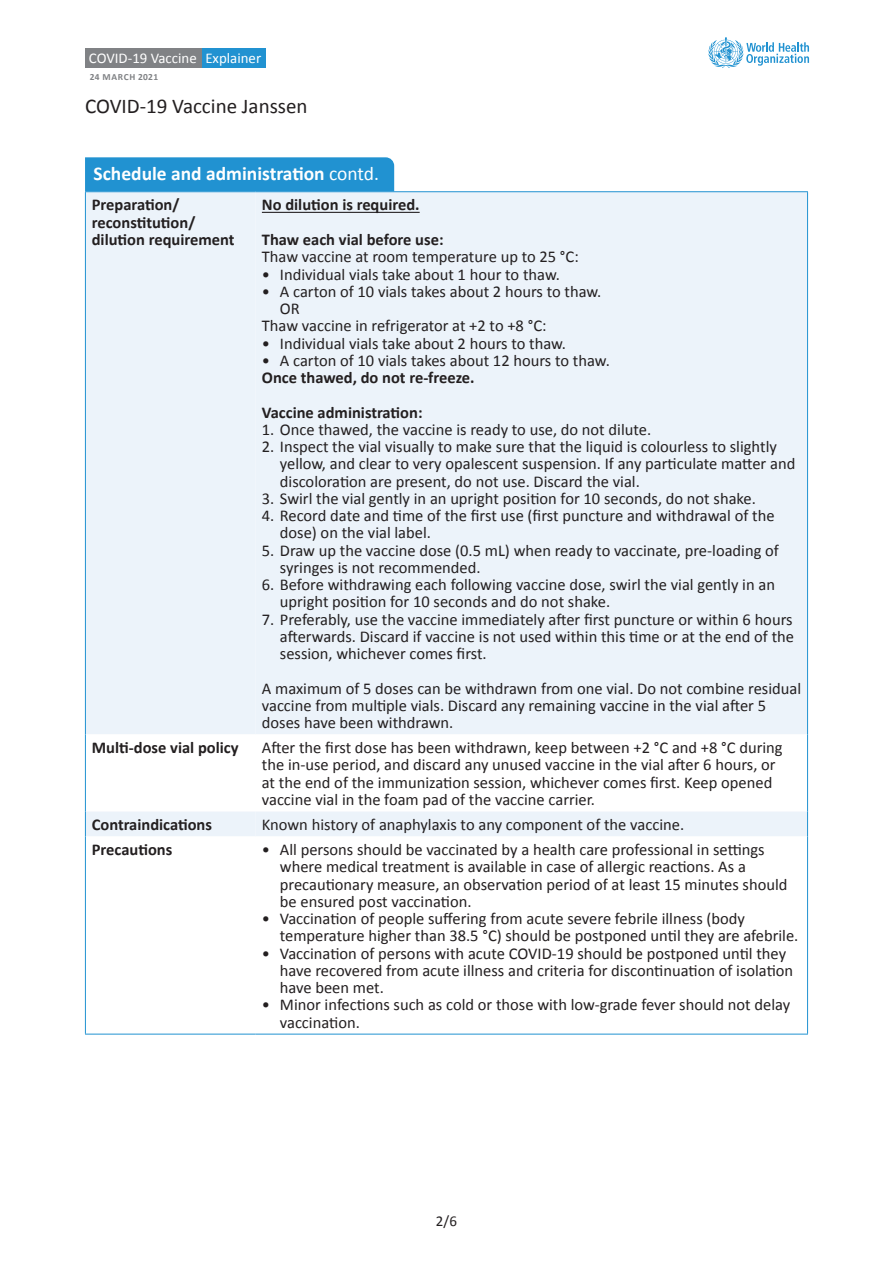
<style>
.page{position:relative;width:893px;height:1263px;background:#fff}
.page>*{position:absolute;margin:0;border:0;box-sizing:border-box;transform-origin:0 0}
.t1{font:21px "Calibri";color:#231f20}
.Table_text{font:700 19.5px "Calibri";color:#fff}
.Table_bullet_level_1{font:16.5px/17.2px "Calibri";color:#231f20}
.Table_text-2{font:16.5px/17.2px "Calibri";color:#231f20}
.Table_text-3{font:700 16.5px/17.2px "Calibri";color:#231f20}
.t2{font:15px "Calibri";color:#231f20}
.t3{font:14.85px "Calibri";color:#fff}
.t4{font:700 9.45px "Calibri";letter-spacing:.045em;color:#808285}
.s1{font-weight:400}
</style>
<div class="page">
<svg style="left:708px;top:37px;width:101px;height:31px"></svg>
<div style="left:86px;top:48px;width:121px;height:20px;background:#808285"></div>
<div style="left:202px;top:48px;width:63px;height:20px;background:#2192d1"></div>
<div style="left:86px;top:192px;width:169px;height:542px;background:#ecf3fa"></div>
<div style="left:255px;top:192px;width:552px;height:542px;background:#ecf3fa"></div>
<svg style="left:86px;top:812px;width:169px;height:222px"></svg>
<svg style="left:255px;top:812px;width:552px;height:222px"></svg>
<hr style="left:85px;top:192px;width:1px;height:542px;background:#2192d1">
<hr style="left:807px;top:192px;width:1px;height:542px;background:#2192d1">
<hr style="left:85px;top:734px;width:1px;height:77px;background:#2192d1">
<hr style="left:807px;top:734px;width:1px;height:77px;background:#2192d1">
<svg style="left:85px;top:811px;width:1px;height:25px"></svg>
<svg style="left:807px;top:811px;width:1px;height:25px"></svg>
<hr style="left:85px;top:836px;width:1px;height:198px;background:#2192d1">
<hr style="left:807px;top:836px;width:1px;height:198px;background:#2192d1">
<hr style="left:85px;top:191px;width:170px;height:1px;background:#2192d1">
<hr style="left:255px;top:191px;width:553px;height:1px;background:#2192d1">
<hr style="left:85px;top:1034px;width:170px;height:1px;background:#2192d1">
<hr style="left:255px;top:1034px;width:553px;height:1px;background:#2192d1">
<hr style="left:262px;top:212px;width:158px;height:1px;background:#231f20">
<div style="left:85px;top:157px;width:309px;height:34px;background:#2192d1"></div>
<p class="t3" style="left:89px;top:48px;width:174px">COVID-19 Vaccine Explainer</p>
<p class="t1" style="left:85px;top:92px;width:224px">COVID-19 Vaccine Janssen</p>
<p class="t4" style="left:90px;top:70px;width:70px">24 MARCH 2021</p>
<p class="Table_text" style="left:94px;top:160px;width:287px">Schedule and administration <span class="s1">contd.</span></p>
<p class="Table_text-3" style="left:92px;top:196px;width:89px">Preparation/</p>
<p class="Table_text-3" style="left:92px;top:213px;width:144px">reconstitution/ dilution requirement</p>
<p class="Table_text-3" style="left:262px;top:196px;width:159px">No dilution is required.</p>
<p class="Table_text-3" style="left:262px;top:230px;width:183px">Thaw each vial before use:</p>
<p class="Table_text-2" style="left:262px;top:248px;width:318px">Thaw vaccine at room temperature up to 25 °C:</p>
<p class="Table_bullet_level_1" style="left:262px;top:265px;width:300px">• Individual vials take about 1 hour to thaw.</p>
<p class="Table_bullet_level_1" style="left:262px;top:282px;width:341px">• A carton of 10 vials takes about 2 hours to thaw.</p>
<p class="Table_bullet_level_1" style="left:280px;top:299px;width:21px">OR</p>
<p class="Table_text-2" style="left:262px;top:317px;width:286px">Thaw vaccine in refrigerator at +2 to +8 °C:</p>
<p class="Table_bullet_level_1" style="left:262px;top:334px;width:306px">• Individual vials take about 2 hours to thaw.</p>
<p class="Table_bullet_level_1" style="left:262px;top:351px;width:349px">• A carton of 10 vials takes about 12 hours to thaw.</p>
<p class="Table_text-3" style="left:262px;top:368px;width:214px">Once thawed, do not re-freeze.</p>
<p class="Table_text-3" style="left:262px;top:403px;width:162px">Vaccine administration:</p>
<p class="Table_bullet_level_1" style="left:262px;top:420px;width:391px">1. Once thawed, the vaccine is ready to use, do not dilute.</p>
<p class="Table_bullet_level_1" style="left:280px;top:437px;width:517px;text-indent:-18px">2. Inspect the vial visually to make sure that the liquid is colourless to slightly yellow, and clear to very opalescent suspension. If any particulate matter and discoloration are present, do not use. Discard the vial.</p>
<p class="Table_bullet_level_1" style="left:262px;top:489px;width:496px">3. Swirl the vial gently in an upright position for 10 seconds, do not shake.</p>
<p class="Table_bullet_level_1" style="left:280px;top:506px;width:496px;text-indent:-18px">4. Record date and time of the first use (first puncture and withdrawal of the dose) on the vial label.</p>
<p class="Table_bullet_level_1" style="left:280px;top:541px;width:501px;text-indent:-18px">5. Draw up the vaccine dose (0.5 mL) when ready to vaccinate, pre-loading of syringes is not recommended.</p>
<p class="Table_bullet_level_1" style="left:280px;top:575px;width:497px;text-indent:-18px">6. Before withdrawing each following vaccine dose, swirl the vial gently in an upright position for 10 seconds and do not shake.</p>
<p class="Table_bullet_level_1" style="left:280px;top:610px;width:516px;text-align:justify;text-indent:-18px">7. Preferably, use the vaccine immediately after first puncture or within 6 hours afterwards. Discard if vaccine is not used within this time or at the end of the session, whichever comes first.</p>
<p class="Table_text-2" style="left:262px;top:679px;width:541px">A maximum of 5 doses can be withdrawn from one vial. Do not combine residual vaccine from multiple vials. Discard any remaining vaccine in the vial after 5 doses have been withdrawn.</p>
<p class="Table_text-3" style="left:92px;top:738px;width:148px">Multi-dose vial policy</p>
<p class="Table_text-2" style="left:262px;top:739px;width:522px">After the first dose has been withdrawn, keep between +2 °C and +8 °C during the in-use period, and discard any unused vaccine in the vial after 6 hours, or at the end of the immunization session, whichever comes first. Keep opened vaccine vial in the foam pad of the vaccine carrier.</p>
<p class="Table_text-3" style="left:92px;top:815px;width:122px">Contraindications</p>
<p class="Table_bullet_level_1" style="left:262px;top:815px;width:424px">Known history of anaphylaxis to any component of the vaccine.</p>
<p class="Table_text-3" style="left:92px;top:840px;width:82px">Precautions</p>
<p class="Table_bullet_level_1" style="left:280px;top:841px;width:509px;text-indent:-18px">• All persons should be vaccinated by a health care professional in settings where medical treatment is available in case of allergic reactions. As a precautionary measure, an observation period of at least 15 minutes should be ensured post vaccination.</p>
<p class="Table_bullet_level_1" style="left:280px;top:910px;width:520px;text-indent:-18px">• Vaccination of people suffering from acute severe febrile illness (body temperature higher than 38.5 °C) should be postponed until they are afebrile.</p>
<p class="Table_bullet_level_1" style="left:280px;top:944px;width:515px;text-indent:-18px">• Vaccination of persons with acute COVID-19 should be postponed until they have recovered from acute illness and criteria for discontinuation of isolation have been met.</p>
<p class="Table_bullet_level_1" style="left:280px;top:996px;width:512px;text-indent:-18px">• Minor infections such as cold or those with low-grade fever should not delay vaccination.</p>
<p class="t2" style="left:436px;top:1211px;width:22px">2/6</p>
</div>
